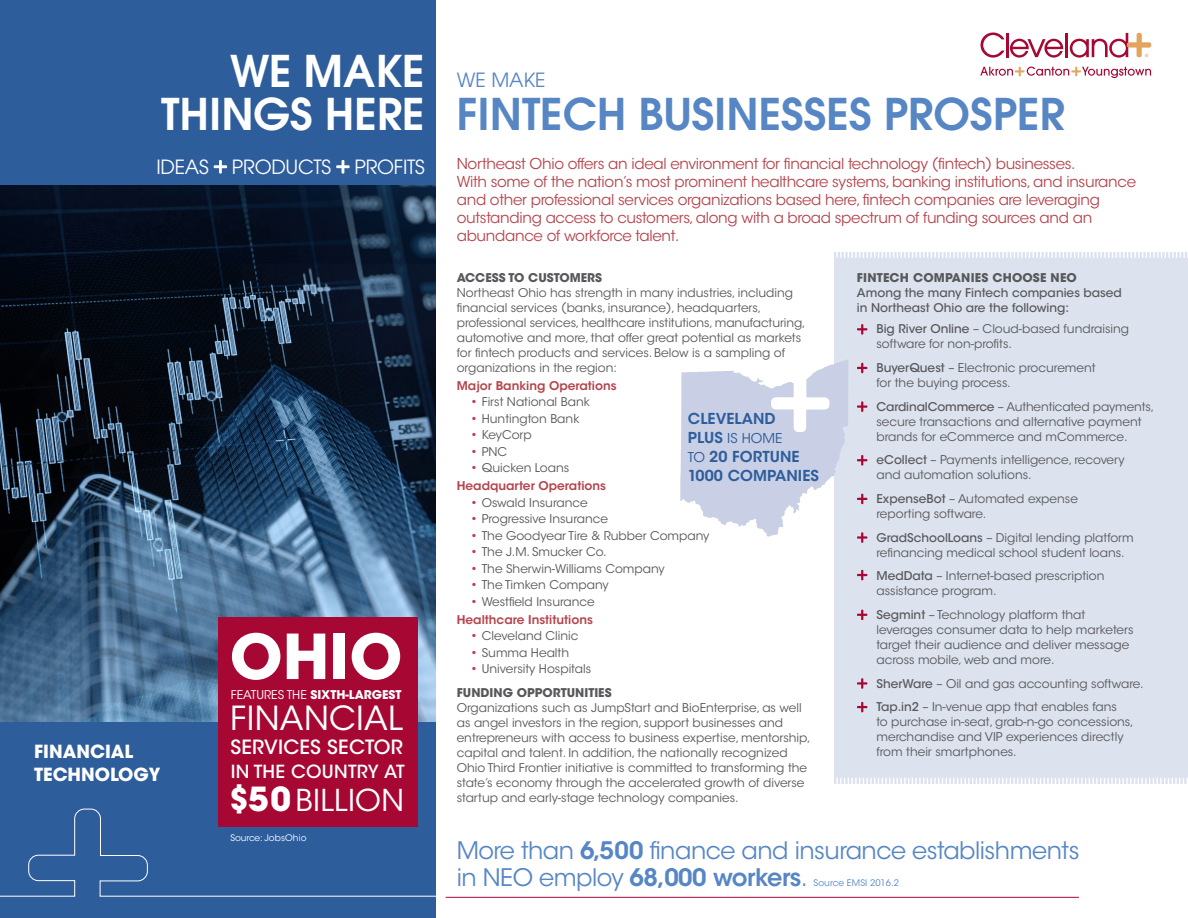
<style>
.page{position:relative;width:1188px;height:918px;background:#fff}
.page>*{position:absolute;margin:0;border:0;box-sizing:border-box;transform-origin:0 0}
.headline{font:700 61.5px "ITC Avant Garde Std";color:#fff}
.headline-2{font:600 43.5px "Avant Garde";color:#5786c5}
.t1{font:600 43.5px/43.5px "Avant Garde";color:#fff;text-align:right}
.headline-3{font:33px "ITC Avant Garde Std";letter-spacing:.01em;color:#fff}
.headline-4{font:30px "ITC Avant Garde Std";letter-spacing:.01em;color:#fff}
.Blue_Intro{font:24px/27px "ITC Avant Garde Std";letter-spacing:-.02em;color:#5786c5}
.t2{font:19.5px "Avant Garde";letter-spacing:-.015em;color:#fff}
.headline-5{font:500 19.5px "ITC Avant Garde Std";letter-spacing:.01em;color:#fff}
.headline-6{font:19.5px "Avant Garde";color:#5786c5}
.headline-7{font:700 18px "ITC Avant Garde Std";color:#fff}
.headline-8{font:500 18px "ITC Avant Garde Std";letter-spacing:.015em;color:#fff}
.Blue_Intro-2{font:15px/18px "ITC Avant Garde Std";letter-spacing:-.02em;color:#b5444d}
.subhead{font:600 15px/19.2px "ITC Avant Garde Std";letter-spacing:.005em;color:#2e5d9c}
.subhead-2{font:13.5px "ITC Avant Garde Std";letter-spacing:.005em;color:#2e5d9c}
.body_copy{font:12px/15px "ITC Avant Garde Std";color:#57585a}
.subhead-3{font:500 12px/15px "ITC Avant Garde Std";color:#57585a}
.body_copy-2{font:600 12px "ITC Avant Garde Std";color:#b5444d}
.body_copy-3{font:700 12px "ITC Avant Garde Std";color:#57585a}
.headline-9{font:700 12px "ITC Avant Garde Std";color:#fff}
.body_copy-4{font:9px "ITC Avant Garde Std";letter-spacing:.01em;color:#5786c5}
.body_copy-5{font:9px "ITC Avant Garde Std";letter-spacing:.005em;color:#fff}
.s1{font-weight:400}
.s2{font-weight:700;font-size:33px}
.s3{font-weight:600;color:#b5444d}
.s4{font-weight:700}
.s5{font-weight:500}
.s6{font-weight:600;font-size:15px}
.s7{font-weight:400;font-size:13.5px}
.s8{font-weight:600}
</style>
<div class="page">
<div style="left:0;top:0;width:436px;height:918px;background:#2e5d9c"></div>
<svg style="left:0;top:808px;width:436px;height:89px"></svg>
<img style="left:0;top:186px;width:436px;height:535px">
<hr style="left:1065px;top:33px;width:3px;height:24px;background:#a60733">
<svg style="left:981px;top:33px;width:82px;height:25px"></svg>
<svg style="left:980px;top:67px;width:171px;height:11px"></svg>
<svg style="left:1070px;top:33px;width:81px;height:25px"></svg>
<div style="left:218px;top:617px;width:200px;height:210px;background:#a60733"></div>
<svg style="left:214px;top:160px;width:13px;height:14px"></svg>
<svg style="left:336px;top:160px;width:14px;height:14px"></svg>
<div style="left:835px;top:252px;width:353px;height:532px;background:#dde2ef"></div>
<svg style="left:834px;top:252px;width:354px;height:6px"></svg>
<svg style="left:834px;top:778px;width:354px;height:6px"></svg>
<svg style="left:857px;top:324px;width:10px;height:11px"></svg>
<svg style="left:857px;top:363px;width:10px;height:10px"></svg>
<svg style="left:857px;top:401px;width:10px;height:11px"></svg>
<svg style="left:857px;top:455px;width:10px;height:10px"></svg>
<svg style="left:857px;top:494px;width:10px;height:10px"></svg>
<svg style="left:857px;top:532px;width:10px;height:11px"></svg>
<svg style="left:857px;top:570px;width:10px;height:10px"></svg>
<svg style="left:857px;top:610px;width:10px;height:10px"></svg>
<svg style="left:857px;top:678px;width:10px;height:11px"></svg>
<svg style="left:857px;top:702px;width:10px;height:10px"></svg>
<hr style="left:446px;top:897px;width:633px;height:1px;background:#a60733">
<svg style="left:680px;top:359px;width:168px;height:178px"></svg>
<p class="t1" style="left:161px;top:48px;width:265px">WE MAKE<br>THINGS HERE</p>
<p class="t2" style="left:157px;top:155px;width:270px">IDEAS PRODUCTS PROFITS</p>
<p class="headline-7" style="left:34px;top:740px;width:101px">FINANCIAL</p>
<p class="headline-7" style="left:34px;top:762px;width:128px">TECHNOLOGY</p>
<p class="headline" style="left:230px;top:617px;width:174px">OHIO</p>
<p class="headline-9" style="left:231px;top:686px;width:172px"><span class="s1">FEATURES THE</span> SIXTH-LARGEST</p>
<p class="headline-3" style="left:230px;top:698px;width:174px">FINANCIAL</p>
<p class="headline-5" style="left:230px;top:735px;width:174px">SERVICES SECTOR</p>
<p class="headline-8" style="left:231px;top:760px;width:176px">IN THE COUNTRY AT</p>
<p class="headline-4" style="left:229px;top:782px;width:177px"><span class="s2">$50</span> BILLION</p>
<p class="body_copy-5" style="left:230px;top:833px;width:78px">Source: JobsOhio</p>
<p class="headline-6" style="left:457px;top:68px;width:90px">WE MAKE</p>
<p class="headline-2" style="left:457px;top:86px;width:610px">FINTECH BUSINESSES PROSPER</p>
<p class="Blue_Intro-2" style="left:457px;top:155px;width:681px">Northeast Ohio offers an ideal environment for financial technology (fintech) businesses.<br>With some of the nation’s most prominent healthcare systems, banking institutions, and insurance and other professional services organizations based here, fintech companies are leveraging outstanding access to customers, along with a broad spectrum of funding sources and an abundance of workforce talent.</p>
<p class="body_copy-3" style="left:457px;top:269px;width:147px">ACCESS TO CUSTOMERS</p>
<p class="body_copy" style="left:457px;top:285px;width:350px">Northeast Ohio has strength in many industries, including financial services (banks, insurance), headquarters, professional services, healthcare institutions, manufacturing, automotive and more, that offer great potential as markets for fintech products and services. Below is a sampling of organizations in the region:</p>
<p class="body_copy-2" style="left:457px;top:378px;width:161px">Major Banking Operations</p>
<p class="body_copy" style="left:470px;top:395px;width:121px"><span class="s3">•</span> First National Bank</p>
<p class="body_copy" style="left:470px;top:411px;width:111px"><span class="s3">•</span> Huntington Bank</p>
<p class="body_copy" style="left:470px;top:428px;width:63px"><span class="s3">•</span> KeyCorp</p>
<p class="body_copy" style="left:470px;top:444px;width:38px"><span class="s3">•</span> PNC</p>
<p class="body_copy" style="left:470px;top:461px;width:101px"><span class="s3">•</span> Quicken Loans</p>
<p class="body_copy-2" style="left:457px;top:478px;width:151px">Headquarter Operations</p>
<p class="body_copy" style="left:470px;top:495px;width:119px"><span class="s3">•</span> Oswald Insurance</p>
<p class="body_copy" style="left:470px;top:512px;width:139px"><span class="s3">•</span> Progressive Insurance</p>
<p class="body_copy" style="left:470px;top:528px;width:241px"><span class="s3">•</span> The Goodyear Tire &amp; Rubber Company</p>
<p class="body_copy" style="left:470px;top:545px;width:138px"><span class="s3">•</span> The J.M. Smucker Co.</p>
<p class="body_copy" style="left:470px;top:561px;width:196px"><span class="s3">•</span> The Sherwin-Williams Company</p>
<p class="body_copy" style="left:470px;top:578px;width:140px"><span class="s3">•</span> The Timken Company</p>
<p class="body_copy" style="left:470px;top:594px;width:126px"><span class="s3">•</span> Westfield Insurance</p>
<p class="body_copy-2" style="left:457px;top:612px;width:138px">Healthcare Institutions</p>
<p class="body_copy" style="left:470px;top:629px;width:110px"><span class="s3">•</span> Cleveland Clinic</p>
<p class="body_copy" style="left:470px;top:645px;width:100px"><span class="s3">•</span> Summa Health</p>
<p class="body_copy" style="left:470px;top:662px;width:122px"><span class="s3">•</span> University Hospitals</p>
<p class="body_copy-3" style="left:457px;top:685px;width:156px">FUNDING OPPORTUNITIES</p>
<p class="body_copy" style="left:457px;top:701px;width:355px">Organizations such as JumpStart and BioEnterprise, as well as angel investors in the region, support businesses and entrepreneurs with access to business expertise, mentorship, capital and talent. In addition, the nationally recognized Ohio Third Frontier initiative is committed to transforming the state’s economy through the accelerated growth of diverse startup and early-stage technology companies.</p>
<p class="subhead-3" style="left:857px;top:270px;width:266px"><span class="s4">FINTECH COMPANIES CHOOSE NEO<br></span>Among the many Fintech companies based in Northeast Ohio are the following:</p>
<p class="body_copy" style="left:876px;top:322px;width:254px"><span class="s5">Big River Online</span> – Cloud-based fundraising software for non-profits.</p>
<p class="body_copy" style="left:876px;top:360px;width:221px"><span class="s5">BuyerQuest</span> – Electronic procurement for the buying process.</p>
<p class="body_copy" style="left:876px;top:399px;width:279px"><span class="s5">CardinalCommerce</span> – Authenticated payments, secure transactions and alternative payment brands for eCommerce and mCommerce.</p>
<p class="body_copy" style="left:876px;top:453px;width:250px"><span class="s5">eCollect</span> – Payments intelligence, recovery and automation solutions.</p>
<p class="body_copy" style="left:876px;top:491px;width:203px"><span class="s5">ExpenseBot</span> – Automated expense reporting software.</p>
<p class="body_copy" style="left:876px;top:530px;width:259px"><span class="s5">GradSchoolLoans</span> – Digital lending platform refinancing medical school student loans.</p>
<p class="body_copy" style="left:876px;top:569px;width:230px"><span class="s5">MedData</span> – Internet-based prescription assistance program.</p>
<p class="body_copy" style="left:876px;top:607px;width:258px"><span class="s5">Segmint</span> – Technology platform that leverages consumer data to help marketers target their audience and deliver message across mobile, web and more.</p>
<p class="body_copy" style="left:876px;top:676px;width:269px"><span class="s5">SherWare</span> – Oil and gas accounting software.</p>
<p class="body_copy" style="left:876px;top:700px;width:259px"><span class="s5">Tap.in2</span> – In-venue app that enables fans<br>to purchase in-seat, grab-n-go concessions, merchandise and VIP experiences directly from their smartphones.</p>
<p class="subhead" style="left:688px;top:409px;width:89px">CLEVELAND</p>
<p class="subhead-2" style="left:688px;top:430px;width:96px"><span class="s6">PLUS</span> IS HOME</p>
<p class="subhead" style="left:688px;top:447px;width:133px"><span class="s7">TO</span> 20 FORTUNE<br>1000 COMPANIES</p>
<p class="Blue_Intro" style="left:457px;top:837px;width:624px">More than <span class="s8">6,500</span> finance and insurance establishments in NEO employ <span class="s8">68,000 workers</span>.</p>
<p class="body_copy-4" style="left:813px;top:878px;width:87px">Source EMSI 2016.2</p>
</div>
